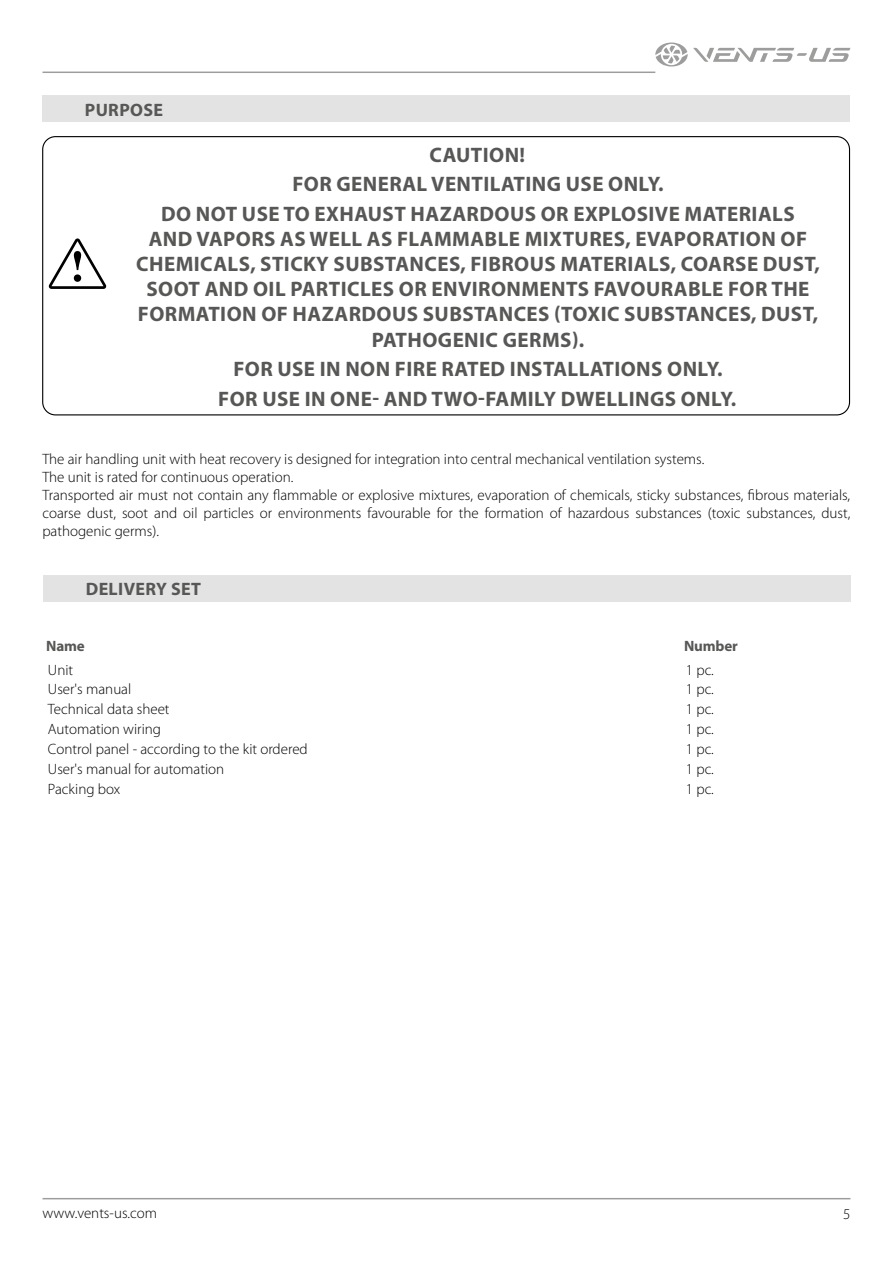
<style>
.page{position:relative;width:893px;height:1263px;background:#fff}
.page>*{position:absolute;margin:0;border:0;box-sizing:border-box;transform-origin:0 0}
.t1{font:700 21px/25.2px "Myriad Pro";letter-spacing:.02em;color:#575756;text-align:center}
.t2{font:700 18px "Myriad Pro";letter-spacing:.02em;color:#575756}
.t3{font:300 15px/18px "Myriad Pro";color:#000}
.t4{font:700 15px "Myriad Pro";letter-spacing:-.01em;color:#575756}
</style>
<div class="page">
<div style="left:42px;top:96px;width:808px;height:26px;background:#e3e3e3"></div>
<svg style="left:49px;top:238px;width:57px;height:51px"></svg>
<div style="left:43px;top:576px;width:808px;height:26px;background:#e3e3e3"></div>
<hr style="left:43px;top:1198px;width:807px;height:1px;background:#9d9d9c">
<hr style="left:43px;top:72px;width:612px;height:1px;background:#9d9d9c">
<svg style="left:655px;top:43px;width:195px;height:24px"></svg>
<p class="t2" style="left:85px;top:98px;width:80px">PURPOSE</p>
<h1 class="t1" style="left:161px;top:139px;width:635px;line-height:29.4px">CAUTION!<br>FOR GENERAL VENTILATING USE ONLY.<br>DO NOT USE TO EXHAUST HAZARDOUS OR EXPLOSIVE MATERIALS</h1>
<p class="t1" style="left:136px;top:225px;width:685px">AND VAPORS AS WELL AS FLAMMABLE MIXTURES, EVAPORATION OF CHEMICALS, STICKY SUBSTANCES, FIBROUS MATERIALS, COARSE DUST, SOOT AND OIL PARTICLES OR ENVIRONMENTS FAVOURABLE FOR THE FORMATION OF HAZARDOUS SUBSTANCES (TOXIC SUBSTANCES, DUST, PATHOGENIC GERMS).</p>
<h1 class="t1" style="left:218px;top:354px;width:520px;line-height:29.4px">FOR USE IN NON FIRE RATED INSTALLATIONS ONLY.<br>FOR USE IN ONE- AND TWO-FAMILY DWELLINGS ONLY.</h1>
<p class="t3" style="left:42px;top:450px;width:809px">The air handling unit with heat recovery is designed for integration into central mechanical ventilation systems.<br>The unit is rated for continuous operation.<br>Transported air must not contain any flammable or explosive mixtures, evaporation of chemicals, sticky substances, fibrous materials, coarse dust, soot and oil particles or environments favourable for the formation of hazardous substances (toxic substances, dust, pathogenic germs).</p>
<p class="t2" style="left:86px;top:578px;width:117px">DELIVERY SET</p>
<p class="t4" style="left:46px;top:636px;width:40px">Name</p>
<p class="t4" style="left:684px;top:636px;width:55px">Number</p>
<p class="t3" style="left:48px;top:661px;width:27px">Unit</p>
<p class="t3" style="left:686px;top:661px;width:30px">1 pc.</p>
<p class="t3" style="left:48px;top:681px;width:85px">User's manual</p>
<p class="t3" style="left:686px;top:681px;width:30px">1 pc.</p>
<p class="t3" style="left:48px;top:700px;width:123px">Technical data sheet</p>
<p class="t3" style="left:686px;top:700px;width:30px">1 pc.</p>
<p class="t3" style="left:48px;top:720px;width:115px">Automation wiring</p>
<p class="t3" style="left:686px;top:720px;width:30px">1 pc.</p>
<p class="t3" style="left:48px;top:740px;width:261px">Control panel - according to the kit ordered</p>
<p class="t3" style="left:686px;top:740px;width:30px">1 pc.</p>
<p class="t3" style="left:48px;top:760px;width:178px">User's manual for automation</p>
<p class="t3" style="left:686px;top:760px;width:30px">1 pc.</p>
<p class="t3" style="left:48px;top:780px;width:74px">Packing box</p>
<p class="t3" style="left:686px;top:780px;width:30px">1 pc.</p>
<p class="t3" style="left:43px;top:1204px;width:116px">www.vents-us.com</p>
<p class="t3" style="left:843px;top:1205px;width:9px">5</p>
</div>
